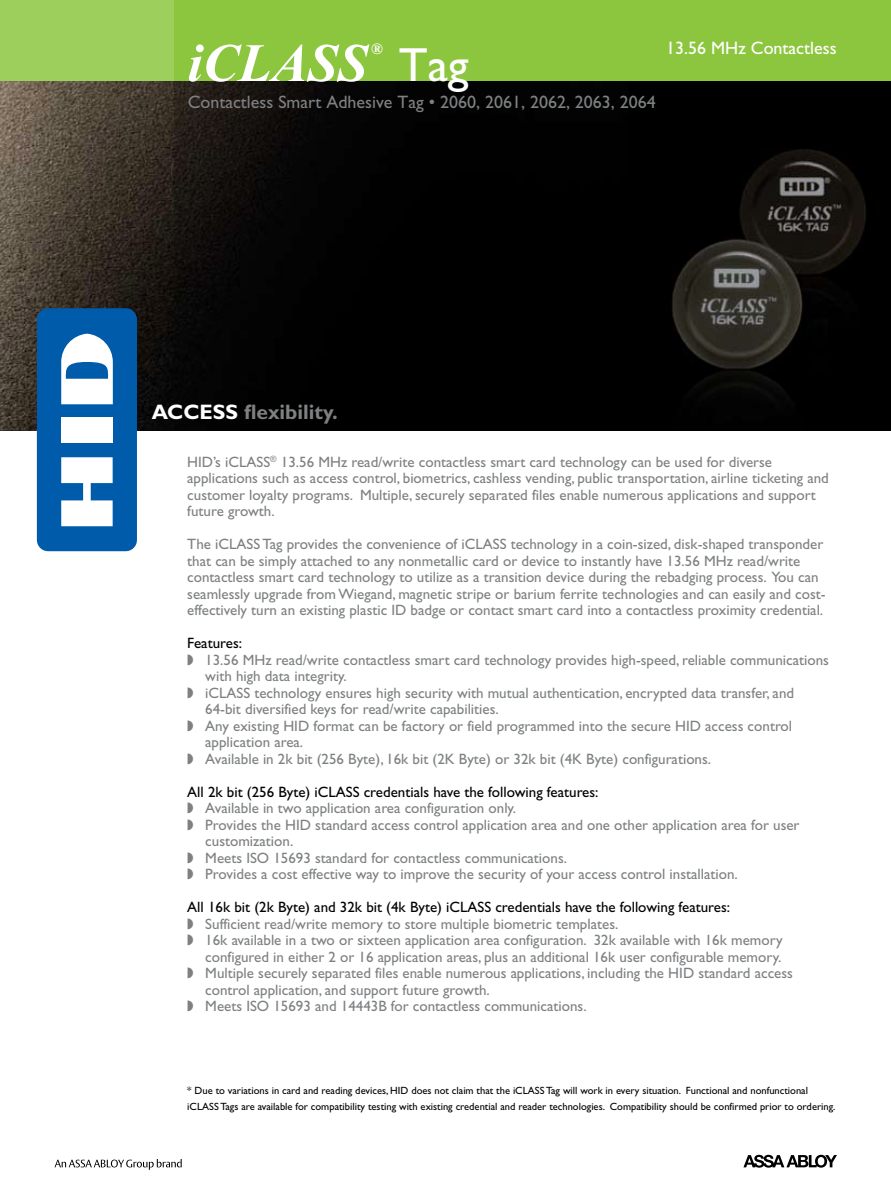
<style>
.page{position:relative;width:891px;height:1188px;background:#fff}
.page>*{position:absolute;margin:0;border:0;box-sizing:border-box;transform-origin:0 0}
.t1{font:italic 700 54px "Times New Roman";color:#fff}
.t2{font:48px "Gill Sans";color:#fff}
.t3{font:700 21px "Gill Sans";color:#7e8082}
.t4{font:18px "Gill Sans";color:#7e8082}
.t5{font:18px "Gill Sans";color:#fff}
.t6{font:italic 700 15.75px "Times New Roman";color:#fff}
.t7{font:15px/16.5px "Gill Sans";color:#7e8082}
.t8{font:15px "Gill Sans";color:#000}
.t9{font:10.5px/16.5px "Gill Sans";color:#000}
.s1{color:#fff}
</style>
<div class="page">
<div style="left:0;top:0;width:187px;height:93px;background:#9dcf5c"></div>
<div style="left:175px;top:0;width:716px;height:93px;background:#8cc63f"></div>
<img style="left:174px;top:81px;width:717px;height:349px">
<svg style="left:0;top:81px;width:174px;height:349px;background:#423930"></svg>
<div style="left:37px;top:308px;width:100px;height:243px;background:#005bab;border-radius:11px"></div>
<div style="left:61px;top:418px;width:52px;height:25px;background:#fff"></div>
<svg style="left:61px;top:457px;width:52px;height:69px"></svg>
<svg style="left:61px;top:334px;width:52px;height:70px"></svg>
<svg style="left:55px;top:1159px;width:127px;height:11px"></svg>
<svg style="left:743px;top:1155px;width:94px;height:13px"></svg>
<h1 class="t1" style="left:188px;top:34px;width:182px">iCLASS</h1>
<p class="t6" style="left:371px;top:40px;width:13px">®</p>
<h2 class="t2" style="left:399px;top:37px;width:71px">Tag</h2>
<p class="t4" style="left:188px;top:92px;width:470px">Contactless Smart Adhesive Tag • 2060, 2061, 2062, 2063, 2064</p>
<p class="t5" style="left:666px;top:38px;width:172px">13.56 MHz Contactless</p>
<h3 class="t3" style="left:152px;top:400px;width:188px"><span class="s1">ACCESS</span> flexibility.</h3>
<p class="t7" style="left:187px;top:454px;width:643px">HID’s iCLASS<sup>®</sup> 13.56 MHz read/write contactless smart card technology can be used for diverse applications such as access control, biometrics, cashless vending, public transportation, airline ticketing and customer loyalty programs. Multiple, securely separated files enable numerous applications and support future growth.</p>
<p class="t7" style="left:187px;top:536px;width:640px">The iCLASS Tag provides the convenience of iCLASS technology in a coin-sized, disk-shaped transponder that can be simply attached to any nonmetallic card or device to instantly have 13.56 MHz read/write contactless smart card technology to utilize as a transition device during the rebadging process. You can seamlessly upgrade from Wiegand, magnetic stripe or barium ferrite technologies and can easily and cost&shy;effectively turn an existing plastic ID badge or contact smart card into a contactless proximity credential.</p>
<p class="t8" style="left:187px;top:635px;width:56px">Features:</p>
<p class="t7" style="left:205px;top:652px;width:625px">13.56 MHz read/write contactless smart card technology provides high-speed, reliable communications with high data integrity.<br>iCLASS technology ensures high security with mutual authentication, encrypted data transfer, and 64-bit diversified keys for read/write capabilities.<br>Any existing HID format can be factory or field programmed into the secure HID access control application area.<br>Available in 2k bit (256 Byte), 16k bit (2K Byte) or 32k bit (4K Byte) configurations.</p>
<p class="t8" style="left:187px;top:783px;width:413px">All 2k bit (256 Byte) iCLASS credentials have the following features:</p>
<p class="t7" style="left:205px;top:800px;width:596px">Available in two application area configuration only.<br>Provides the HID standard access control application area and one other application area for user customization.<br>Meets ISO 15693 standard for contactless communications.<br>Provides a cost effective way to improve the security of your access control installation.</p>
<p class="t8" style="left:187px;top:899px;width:544px">All 16k bit (2k Byte) and 32k bit (4k Byte) iCLASS credentials have the following features:</p>
<p class="t7" style="left:205px;top:916px;width:589px">Sufficient read/write memory to store multiple biometric templates.<br>16k available in a two or sixteen application area configuration. 32k available with 16k memory configured in either 2 or 16 application areas, plus an additional 16k user configurable memory.<br>Multiple securely separated files enable numerous applications, including the HID standard access control application, and support future growth.<br>Meets ISO 15693 and 14443B for contactless communications.</p>
<p class="t9" style="left:187px;top:1082px;width:650px">* Due to variations in card and reading devices, HID does not claim that the iCLASS Tag will work in every situation. Functional and nonfunctional iCLASS Tags are available for compatibility testing with existing credential and reader technologies. Compatibility should be confirmed prior to ordering.</p>
</div>
